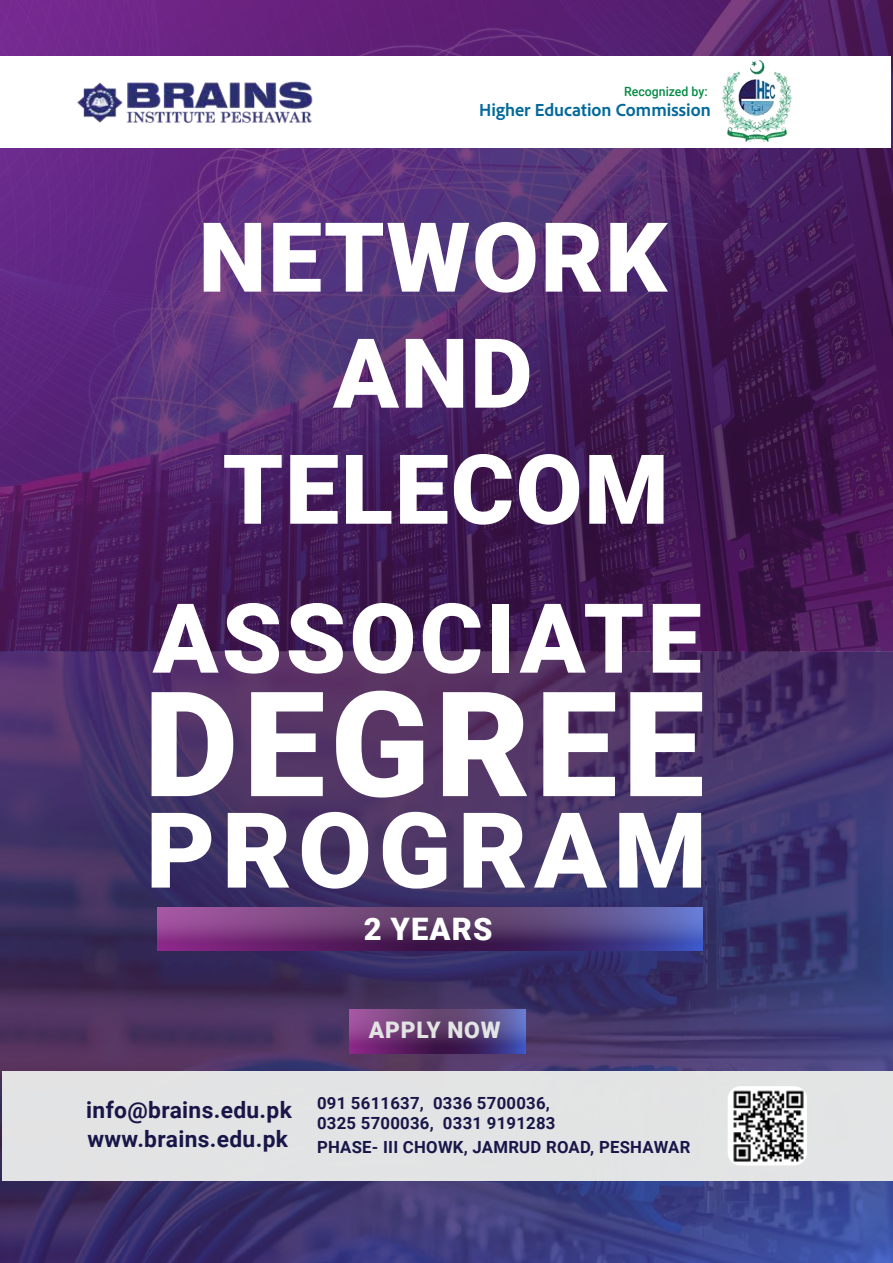
<style>
.page{position:relative;width:893px;height:1263px;background:#fff}
.page>*{position:absolute;margin:0;border:0;box-sizing:border-box;transform-origin:0 0}
.t1{font:900 146.25px "Roboto";letter-spacing:.035em;color:#fff}
.t2{font:900 105px "Roboto";letter-spacing:.065em;color:#fff}
.t3{font:900 96.75px/116.1px "Roboto";letter-spacing:.015em;color:#fff;text-align:center}
.t4{font:900 96.75px "Roboto";letter-spacing:.035em;color:#fff}
.t5{font:900 31.05px "Roboto";letter-spacing:.035em;color:#fff}
.t6{font:700 22.8px/28.5px "Roboto";letter-spacing:.015em;color:#181648}
.t7{font:900 22.8px "Roboto";letter-spacing:.035em;color:#e5e6e6}
.t8{font:700 18.3px "Adobe Clean";color:#02699a}
.t9{font:700 16.8px/20.1px "Roboto";letter-spacing:.015em;color:#181648}
.t10{font:500 12.75px "Roboto";color:#038b45}
</style>
<div class="page">
<img style="left:0;top:0;width:893px;height:1263px">
<div style="left:2px;top:1071px;width:890px;height:109px;background:#e5e6e6"></div>
<img style="left:729px;top:1086px;width:78px;height:79px">
<svg style="left:350px;top:1010px;width:176px;height:43px;background:#633e7d"></svg>
<svg style="left:157px;top:907px;width:545px;height:43px;background:#643e7d"></svg>
<div style="left:1px;top:56px;width:890px;height:92px;background:#fff"></div>
<img style="left:723px;top:53px;width:83px;height:88px">
<img style="left:77px;top:81px;width:236px;height:43px">
<p class="t10" style="left:624px;top:83px;width:85px">Recognized by:</p>
<p class="t8" style="left:479px;top:98px;width:233px">Higher Education Commission</p>
<h3 class="t3" style="left:199px;top:196px;width:472px">NETWORK<br>AND<br>TELECOM</h3>
<h3 class="t4" style="left:153px;top:570px;width:551px">ASSOCIATE</h3>
<h1 class="t1" style="left:144px;top:642px;width:562px">DEGREE</h1>
<h2 class="t2" style="left:146px;top:777px;width:563px">PROGRAM</h2>
<h3 class="t5" style="left:364px;top:907px;width:130px">2 YEARS</h3>
<h3 class="t6" style="left:86px;top:1095px;width:207px">info@brains.edu.pk www.brains.edu.pk</h3>
<h3 class="t7" style="left:369px;top:1014px;width:133px">APPLY NOW</h3>
<p class="t9" style="left:317px;top:1092px;width:240px">091 5611637, 0336 5700036,<br>0325 5700036, 0331 9191283</p>
<p class="t9" style="left:317px;top:1136px;width:375px">PHASE- III CHOWK, JAMRUD ROAD, PESHAWAR</p>
</div>
